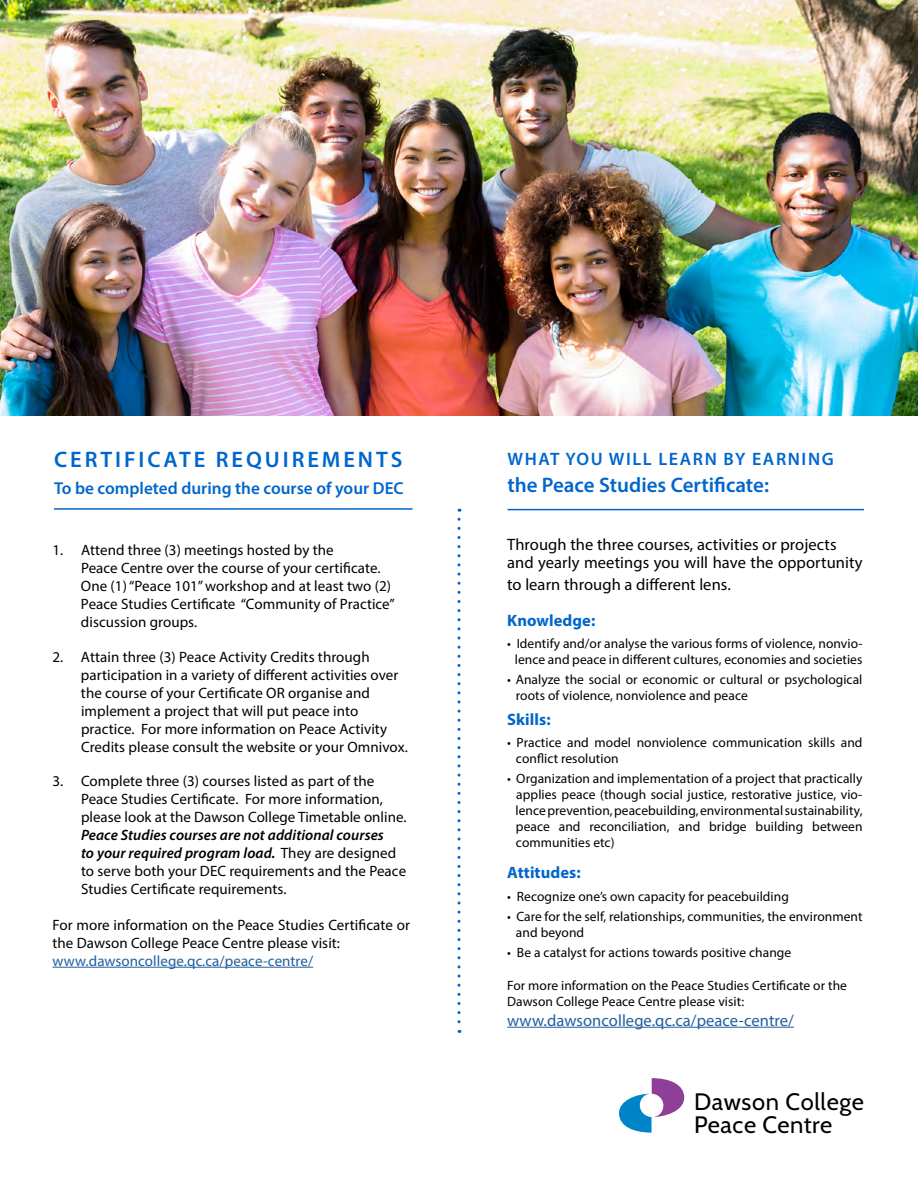
<style>
.page{position:relative;width:918px;height:1188px;background:#fff}
.page>*{position:absolute;margin:0;border:0;box-sizing:border-box;transform-origin:0 0}
.t1{font:23.85px/22.5px "Cabin";letter-spacing:.025em;color:#000}
.t2{font:600 22.5px "Myriad Pro";letter-spacing:.13em;color:#06c}
.t3{font:600 21px "Myriad Pro";color:#06c}
.t4{font:600 18px "Myriad Pro";letter-spacing:.09em;color:#06c}
.t5{font:600 17.25px "Myriad Pro";color:#06c}
.t6{font:16.5px/18.8px "Myriad Pro";letter-spacing:.005em;color:#000}
.t7{font:16.5px "Myriad Pro";letter-spacing:.005em;color:#215e9e}
.t8{font:700 16.5px "Myriad Pro";letter-spacing:.005em;color:#06c}
.t9{font:15px/18px "Myriad Pro";letter-spacing:.005em;color:#000}
.t10{font:15px "Myriad Pro";letter-spacing:.005em;color:#215e9e}
.t11{font:13.5px/16.2px "Myriad Pro";letter-spacing:.005em;color:#000}
.s1{font-weight:600;font-style:italic}
</style>
<div class="page">
<img style="left:0;top:0;width:918px;height:416px">
<hr style="left:507px;top:1027px;width:287px;height:1px;background:#215e9e">
<hr style="left:52px;top:967px;width:261px;height:1px;background:#215e9e">
<svg style="left:458px;top:519px;width:2px;height:514px"></svg>
<hr style="left:54px;top:508px;width:359px;height:2px;background:#06c">
<svg style="left:619px;top:1078px;width:65px;height:55px"></svg>
<hr style="left:508px;top:509px;width:356px;height:1px;background:#06c">
<h2 class="t2" style="left:54px;top:445px;width:350px">CERTIFICATE REQUIREMENTS</h2>
<p class="t5" style="left:54px;top:477px;width:351px">To be completed during the course of your DEC</p>
<p class="t9" style="left:81px;top:541px;width:315px;text-indent:-28px">1. Attend three (3) meetings hosted by the<br>Peace Centre over the course of your certificate.<br>One (1) “Peace 101” workshop and at least two (2)<br>Peace Studies Certificate “Community of Practice” discussion groups.</p>
<p class="t9" style="left:81px;top:647px;width:328px;text-indent:-28px">2. Attain three (3) Peace Activity Credits through participation in a variety of different activities over the course of your Certificate OR organise and implement a project that will put peace into practice. For more information on Peace Activity Credits please consult the website or your Omnivox.</p>
<p class="t9" style="left:81px;top:771px;width:327px;text-indent:-28px">3. Complete three (3) courses listed as part of the<br>Peace Studies Certificate. For more information, please look at the Dawson College Timetable online.</p>
<p class="t9" style="left:81px;top:825px;width:327px"><span class="s1">Peace Studies courses are not additional courses<br>to your required program load.</span> They are designed to serve both your DEC requirements and the Peace Studies Certificate requirements.</p>
<p class="t9" style="left:53px;top:915px;width:359px">For more information on the Peace Studies Certificate or the Dawson College Peace Centre please visit:</p>
<p class="t10" style="left:53px;top:951px;width:262px">www.dawsoncollege.qc.ca/peace-centre/</p>
<p class="t4" style="left:508px;top:448px;width:328px">WHAT YOU WILL LEARN BY EARNING</p>
<h3 class="t3" style="left:507px;top:472px;width:263px">the Peace Studies Certificate:</h3>
<p class="t6" style="left:507px;top:534px;width:357px">Through the three courses, activities or projects and yearly meetings you will have the opportunity</p>
<p class="t6" style="left:507px;top:575px;width:225px">to learn through a different lens.</p>
<p class="t8" style="left:507px;top:610px;width:90px">Knowledge:</p>
<p class="t11" style="left:507px;top:635px;width:357px;text-align:center">• Identify and/or analyse the various forms of violence, nonvio&shy;lence and peace in different cultures, economies and societies</p>
<p class="t11" style="left:516px;top:671px;width:348px;text-indent:-9px">• Analyze the social or economic or cultural or psychological roots of violence, nonviolence and peace</p>
<p class="t8" style="left:507px;top:709px;width:45px">Skills:</p>
<p class="t11" style="left:516px;top:734px;width:348px;text-indent:-9px">• Practice and model nonviolence communication skills and conflict resolution</p>
<p class="t11" style="left:516px;top:770px;width:348px;text-align:justify;text-indent:-8px">• Organization and implementation of a project that practically applies peace (though social justice, restorative justice, vio&shy;lence prevention, peacebuilding, environmental sustainability, peace and reconciliation, and bridge building between communities etc)</p>
<p class="t8" style="left:507px;top:862px;width:75px">Attitudes:</p>
<p class="t11" style="left:507px;top:889px;width:283px">• Recognize one’s own capacity for peacebuilding</p>
<p class="t11" style="left:516px;top:908px;width:348px;text-indent:-9px">• Care for the self, relationships, communities, the environment and beyond</p>
<p class="t11" style="left:507px;top:944px;width:286px">• Be a catalyst for actions towards positive change</p>
<p class="t11" style="left:507px;top:977px;width:341px">For more information on the Peace Studies Certificate or the<br>Dawson College Peace Centre please visit:</p>
<p class="t7" style="left:507px;top:1010px;width:288px">www.dawsoncollege.qc.ca/peace-centre/</p>
<h1 class="t1" style="left:694px;top:1090px;width:172px">Dawson College<br>Peace Centre</h1>
</div>
